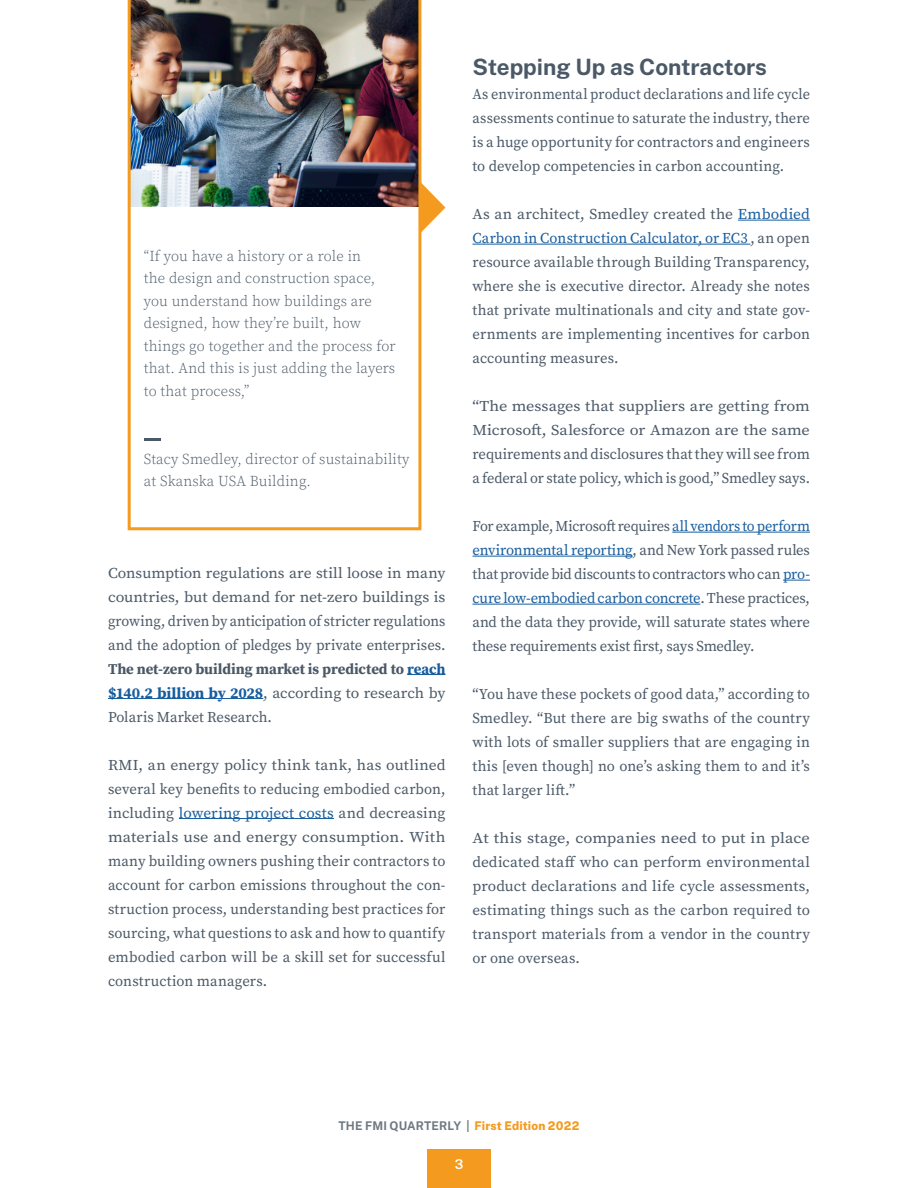
<style>
.page{position:relative;width:918px;height:1188px;background:#fff}
.page>*{position:absolute;margin:0;border:0;box-sizing:border-box;transform-origin:0 0}
.Heading{font:700 22.5px "Public Sans";color:#4b5966}
.t1{font:15px/24px "Source Serif Pro";letter-spacing:.005em;color:#4b5966;text-align:justify;scale:1.04 1}
.t2{font:15px/24px "Source Serif Pro";letter-spacing:.005em;color:#4b5966;text-align:justify}
.t3{font:15px/24px "Source Serif Pro";letter-spacing:.005em;color:#4b5966;text-align:justify;scale:1.09 1}
.t4{font:15px/24px "Source Serif Pro";letter-spacing:.005em;color:#4b5966;text-align:justify;scale:.96 1}
.body{font:300 15px/22.5px "Source Serif Pro";letter-spacing:.01em;color:#4b5966}
.t5{font:15px/24px "Source Serif Pro";letter-spacing:.005em;color:#4b5966;text-align:justify;scale:.95 1}
.t6{font:600 13.5px "Public Sans";color:#fff}
.t7{font:700 12px "Public Sans";letter-spacing:.015em;color:#6e7984}
.s1{font-weight:700}
.s2{font-weight:700;color:#175d9e}
.s3{color:#175d9e}
.s4{font-weight:800;color:#f49a1e}
</style>
<div class="page">
<div style="left:427px;top:1149px;width:64px;height:39px;background:#f49a1e"></div>
<hr style="left:407px;top:674px;width:39px;height:1px;background:#175d9e">
<hr style="left:108px;top:698px;width:155px;height:1px;background:#175d9e">
<hr style="left:179px;top:818px;width:155px;height:1px;background:#175d9e">
<hr style="left:738px;top:220px;width:72px;height:1px;background:#175d9e">
<hr style="left:472px;top:244px;width:278px;height:1px;background:#175d9e">
<hr style="left:672px;top:532px;width:138px;height:1px;background:#175d9e">
<hr style="left:472px;top:556px;width:161px;height:1px;background:#175d9e">
<svg style="left:783px;top:580px;width:27px;height:1px"></svg>
<hr style="left:472px;top:604px;width:228px;height:1px;background:#175d9e">
<img style="left:128px;top:0;width:293px;height:530px">
<svg style="left:421px;top:182px;width:24px;height:51px"></svg>
<svg style="left:144px;top:439px;width:17px;height:2px"></svg>
<p class="body" style="left:144px;top:245px;width:253px">“If you have a history or a role in<br>the design and construction space, you understand how buildings are designed, how they’re built, how things go together and the process for that. And this is just adding the layers to that process,”</p>
<p class="body" style="left:144px;top:448px;width:267px">Stacy Smedley, director of sustainability at Skanska USA Building.</p>
<p class="t1" style="left:108px;top:561px;width:326px">Consumption regulations are still loose in many countries, but demand for net-zero buildings is growing, driven by anticipation of stricter regulations and the adoption of pledges by private enterprises.<br><span class="s1">The net-zero building market is predicted to</span> <span class="s2">reach $140.2 billion by 2028</span>, according to research by Polaris Market Research.</p>
<p class="t1" style="left:108px;top:753px;width:326px">RMI, an energy policy think tank, has outlined several key benefits to reducing embodied carbon, including <span class="s3">lowering project costs</span> and decreasing materials use and energy consumption. With many building owners pushing their contractors to account for carbon emissions throughout the con&shy;struction process, understanding best practices for sourcing, what questions to ask and how to quantify embodied carbon will be a skill set for successful construction managers.</p>
<p class="Heading" style="left:472px;top:51px;width:296px">Stepping Up as Contractors</p>
<p class="t5" style="left:472px;top:82px;width:357px">As environmental product declarations and life cycle assessments continue to saturate the industry, there is a huge opportunity for contractors and engineers to develop competencies in carbon accounting.</p>
<p class="t2" style="left:472px;top:202px;width:339px">As an architect, Smedley created the <span class="s3">Embodied Carbon in Construction Calculator, or EC3</span> , an open resource available through Building Transparency, where she is executive director. Already she notes that private multinationals and city and state gov&shy;ernments are implementing incentives for carbon accounting measures.</p>
<p class="t3" style="left:472px;top:394px;width:311px">“The messages that suppliers are getting from Microsoft, Salesforce or Amazon are the same requirements and disclosures that they will see from a federal or state policy, which is good,” Smedley says.</p>
<p class="t4" style="left:472px;top:514px;width:353px">For example, Microsoft requires <span class="s3">all vendors to perform environmental reporting</span>, and New York passed rules that provide bid discounts to contractors who can <span class="s3">pro&shy;cure low-embodied carbon concrete</span>. These practices, and the data they provide, will saturate states where these requirements exist first, says Smedley.</p>
<p class="t2" style="left:472px;top:682px;width:339px">“You have these pockets of good data,” according to Smedley. “But there are big swaths of the country with lots of smaller suppliers that are engaging in this [even though] no one’s asking them to and it’s that larger lift.”</p>
<p class="t3" style="left:472px;top:826px;width:311px">At this stage, companies need to put in place dedicated staff who can perform environmental product declarations and life cycle assessments, estimating things such as the carbon required to transport materials from a vendor in the country or one overseas.</p>
<p class="t7" style="left:338px;top:1117px;width:243px">THE FMI QUARTERLY | <span class="s4">First Edition 2022</span></p>
<p class="t6" style="left:455px;top:1155px;width:10px">3</p>
</div>
